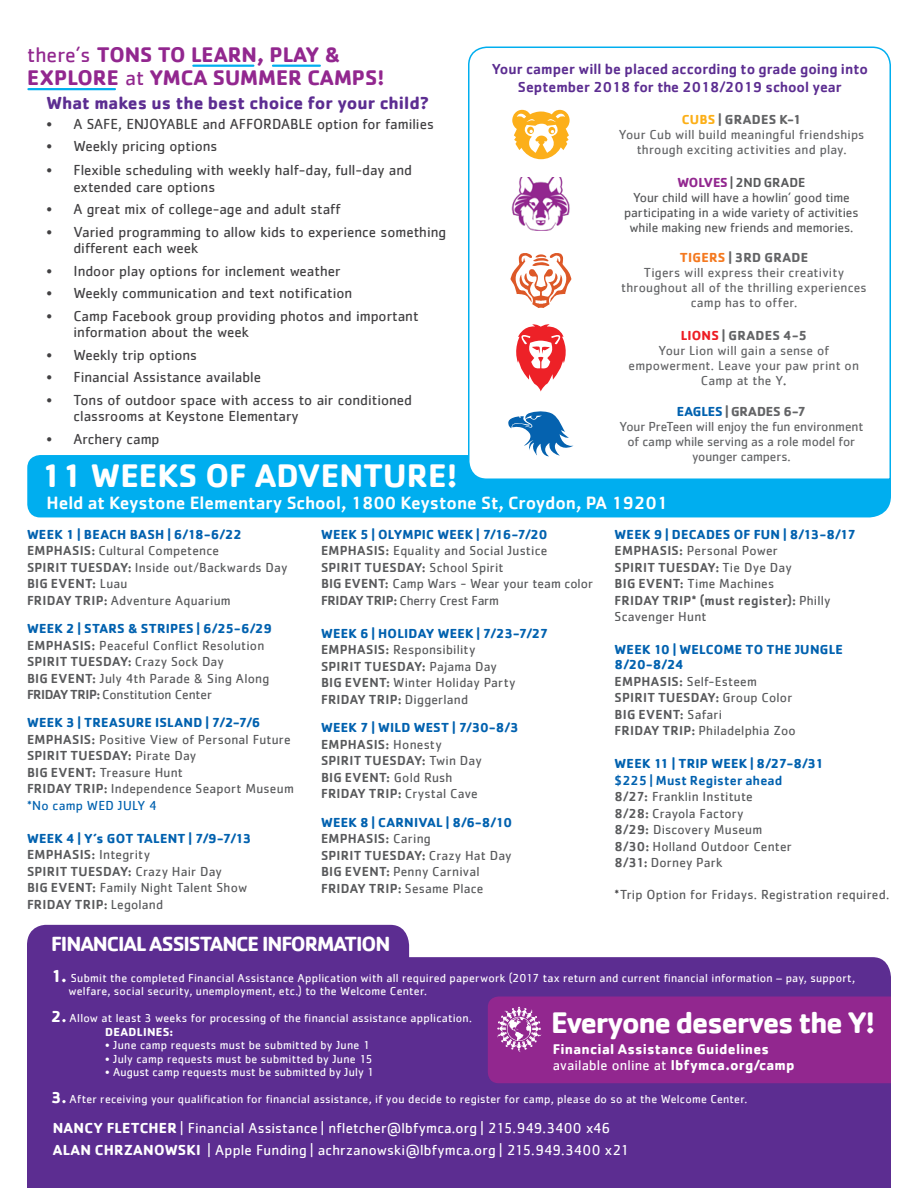
<style>
.page{position:relative;width:918px;height:1188px;background:#fff}
.page>*{position:absolute;margin:0;border:0;box-sizing:border-box;transform-origin:0 0}
.t1{font:700 33.75px "Cachet";color:#fff}
.t2{font:700 30.75px "Cachet";letter-spacing:-.05em;color:#fff}
.t3{font:700 21.9px/23.2px "Cachet";color:#92278f}
.t4{font:700 21.15px "Cachet";letter-spacing:-.05em;color:#fff}
.t5{font:500 18.45px "Cachet";color:#fff}
.t6{font:700 18px "Cachet";color:#5c2d91}
.t7{font:15px/16.5px "Cachet";color:#414042}
.t8{font:15px/22.4px "Cachet";letter-spacing:.01em;color:#fff}
.t9{font:500 15px/18px "Cachet";color:#5c2d91;text-align:center}
.t10{font:700 14.55px/16.4px "Cachet";letter-spacing:.015em;color:#fff}
.t11{font:13.5px/16.5px "Cachet";letter-spacing:.01em;color:#58595b}
.t12{font:500 13.5px/16.5px "Cachet";letter-spacing:.02em;color:#58595b}
.t13{font:13.5px/15px "Cachet";letter-spacing:.01em;color:#636466;text-align:center}
.t14{font:13.5px/15px "Cachet";letter-spacing:-.01em;color:#58595b;text-align:center}
.t15{font:13.5px/15px "Cachet";letter-spacing:-.01em;color:#636466;text-align:center}
.t16{font:700 13.5px/15px "Cachet";letter-spacing:.02em;color:#0061af}
.t17{font:12px/13.5px "Cachet";letter-spacing:.02em;color:#fff}
.s1{font-weight:400}
.s2{font-weight:700;color:#fcaf17}
.s3{font-weight:700}
.s4{font-weight:700;color:#92278f}
.s5{font-weight:500}
.s6{font-weight:700;color:#f47920}
.s7{font-weight:700;color:#ed1d24}
.s8{font-size:16.5px}
.s9{font-weight:700;color:#0061af}
.s10{color:#0061af}
.s11{font-weight:500;color:#0061af}
.s12{color:#414042}
.s13{font-weight:700;font-size:18px}
.s14{font-weight:700;font-size:16.5px}
</style>
<div class="page">
<div style="left:27px;top:455px;width:864px;height:62px;background:#00aeef"></div>
<svg style="left:467px;top:46px;width:424px;height:435px"></svg>
<svg style="left:512px;top:110px;width:58px;height:49px"></svg>
<svg style="left:510px;top:252px;width:62px;height:56px"></svg>
<svg style="left:508px;top:410px;width:66px;height:47px"></svg>
<svg style="left:513px;top:324px;width:56px;height:68px"></svg>
<hr style="left:602px;top:246px;width:283px;height:1px;background:#fff">
<img style="left:510px;top:178px;width:62px;height:53px">
<hr style="left:193px;top:65px;width:60px;height:2px;background:#00aeef">
<hr style="left:273px;top:65px;width:47px;height:2px;background:#00aeef">
<hr style="left:28px;top:88px;width:87px;height:2px;background:#00aeef">
<svg style="left:27px;top:925px;width:864px;height:263px;background:#693e9a"></svg>
<div style="left:488px;top:997px;width:403px;height:86px;background:#92278f"></div>
<h3 class="t3" style="left:27px;top:42px;width:359px"><span class="s1">there’s</span> TONS TO LEARN, PLAY &amp;<br>EXPLORE <span class="s1">at</span> YMCA SUMMER CAMPS!</h3>
<p class="t9" style="left:492px;top:59px;width:378px">Your camper will be placed according to grade going into<br>September 2018 for the 2018/2019 school year</p>
<p class="t13" style="left:619px;top:112px;width:247px"><span class="s2">CUBS</span> <span class="s3">| GRADES K-1<br></span>Your Cub will build meaningful friendships through exciting activities and play.</p>
<h3 class="t6" style="left:46px;top:91px;width:384px">What makes us the best choice for your child?</h3>
<p class="t7" style="left:46px;top:115px;width:389px">• A SAFE, ENJOYABLE and AFFORDABLE option for families</p>
<p class="t7" style="left:46px;top:138px;width:172px">• Weekly pricing options</p>
<p class="t7" style="left:74px;top:162px;width:340px;text-indent:-27px">• Flexible scheduling with weekly half-day, full-day and extended care options</p>
<p class="t7" style="left:46px;top:201px;width:296px">• A great mix of college-age and adult staff</p>
<p class="t7" style="left:74px;top:223px;width:374px;text-indent:-27px">• Varied programming to allow kids to experience something different each week</p>
<p class="t7" style="left:46px;top:262px;width:296px">• Indoor play options for inclement weather</p>
<p class="t7" style="left:46px;top:285px;width:307px">• Weekly communication and text notification</p>
<p class="t7" style="left:74px;top:307px;width:347px;text-indent:-27px">• Camp Facebook group providing photos and important information about the week</p>
<p class="t7" style="left:46px;top:346px;width:152px">• Weekly trip options</p>
<p class="t7" style="left:46px;top:369px;width:216px">• Financial Assistance available</p>
<p class="t7" style="left:74px;top:391px;width:340px;text-indent:-27px">• Tons of outdoor space with access to air conditioned classrooms at Keystone Elementary</p>
<p class="t7" style="left:46px;top:430px;width:115px">• Archery camp</p>
<p class="t14" style="left:624px;top:175px;width:236px"><span class="s4">WOLVES</span> <span class="s5">| 2ND GRADE<br></span>Your child will have a howlin’ good time participating in a wide variety of activities while making new friends and memories.</p>
<p class="t13" style="left:621px;top:250px;width:247px"><span class="s6">TIGERS</span> <span class="s3">| 3RD GRADE<br></span>Tigers will express their creativity throughout all of the thrilling experiences camp has to offer.</p>
<p class="t13" style="left:629px;top:328px;width:232px"><span class="s7">LIONS</span> <span class="s3">| GRADES 4-5<br></span>Your Lion will gain a sense of empowerment. Leave your paw print on<br>Camp at the Y<span class="s8">.</span></p>
<p class="t15" style="left:619px;top:404px;width:245px"><span class="s9">EAGLES</span> <span class="s3">| GRADES 6-7<br></span>Your PreTeen will enjoy the fun environment of camp while serving as a role model for younger campers.</p>
<h1 class="t1" style="left:41px;top:453px;width:418px">11 WEEKS OF ADVENTURE!</h1>
<h3 class="t5" style="left:46px;top:492px;width:623px">Held at Keystone Elementary School, 1800 Keystone St, Croydon, PA 19201</h3>
<p class="t11" style="left:27px;top:526px;width:262px"><span class="s9">WEEK 1 | BEACH BASH | 6/18-6/22<br></span><span class="s5">EMPHASIS:</span> Cultural Competence<br><span class="s5">SPIRIT TUESDAY:</span> Inside out/Backwards Day<br><span class="s5">BIG EVENT:</span> Luau<br><span class="s5">FRIDAY TRIP:</span> Adventure Aquarium</p>
<p class="t11" style="left:27px;top:620px;width:247px"><span class="s9">WEEK 2 | STARS &amp; STRIPES | 6/25-6/29<br></span><span class="s5">EMPHASIS:</span> Peaceful Conflict Resolution <span class="s5">SPIRIT TUESDAY:</span> Crazy Sock Day<br><span class="s5">BIG EVENT:</span> July 4th Parade &amp; Sing Along <span class="s5">FRIDAY TRIP:</span> Constitution Center</p>
<p class="t11" style="left:27px;top:714px;width:268px"><span class="s9">WEEK 3 | TREASURE ISLAND | 7/2-7/6<br></span><span class="s5">EMPHASIS:</span> Positive View of Personal Future<br><span class="s5">SPIRIT TUESDAY:</span> Pirate Day<br><span class="s5">BIG EVENT:</span> Treasure Hunt<br><span class="s5">FRIDAY TRIP:</span> Independence Seaport Museum <span class="s10">*No camp WED JULY 4</span></p>
<p class="t11" style="left:27px;top:830px;width:226px"><span class="s9">WEEK 4 | Y’s GOT TALENT | 7/9-7/13<br></span><span class="s5">EMPHASIS:</span> Integrity<br><span class="s5">SPIRIT TUESDAY:</span> Crazy Hair Day<br><span class="s5">BIG EVENT:</span> Family Night Talent Show<br><span class="s5">FRIDAY TRIP:</span> Legoland</p>
<p class="t12" style="left:615px;top:526px;width:243px"><span class="s9">WEEK 9 | DECADES OF FUN | 8/13-8/17<br></span>EMPHASIS: <span class="s1">Personal Power<br></span>SPIRIT TUESDAY: <span class="s1">Tie Dye Day<br></span>BIG EVENT: <span class="s1">Time Machines<br></span>FRIDAY TRIP* (must register): <span class="s1">Philly<br>Scavenger Hunt</span></p>
<p class="t16" style="left:615px;top:642px;width:230px">WEEK 10 | WELCOME TO THE JUNGLE<br>8/20-8/24</p>
<p class="t12" style="left:615px;top:673px;width:183px">EMPHASIS: <span class="s1">Self-Esteem<br></span>SPIRIT TUESDAY: <span class="s1">Group Color<br></span>BIG EVENT: <span class="s1">Safari<br></span>FRIDAY TRIP: <span class="s1">Philadelphia Zoo</span></p>
<p class="t16" style="left:615px;top:756px;width:211px">WEEK 11 | TRIP WEEK | 8/27-8/31</p>
<p class="t11" style="left:615px;top:772px;width:179px"><span class="s11">$225 | Must Register ahead<br></span><span class="s5">8/27:</span> Franklin Institute<br><span class="s5">8/28:</span> Crayola Factory<br><span class="s5">8/29:</span> Discovery Museum<br><span class="s5">8/30:</span> Holland Outdoor Center<br><span class="s5">8/31:</span> Dorney Park</p>
<p class="t11" style="left:615px;top:886px;width:276px"><span class="s12">*</span>Trip Option for Fridays. Registration required.</p>
<p class="t11" style="left:321px;top:526px;width:274px"><span class="s9">WEEK 5 | OLYMPIC WEEK | 7/16-7/20<br></span><span class="s5">EMPHASIS:</span> Equality and Social Justice<br><span class="s5">SPIRIT TUESDAY:</span> School Spirit<br><span class="s5">BIG EVENT:</span> Camp Wars - Wear your team color <span class="s5">FRIDAY TRIP:</span> Cherry Crest Farm</p>
<p class="t11" style="left:321px;top:625px;width:229px"><span class="s9">WEEK 6 | HOLIDAY WEEK | 7/23-7/27<br></span><span class="s5">EMPHASIS:</span> Responsibility<br><span class="s5">SPIRIT TUESDAY:</span> Pajama Day<br><span class="s5">BIG EVENT:</span> Winter Holiday Party<br><span class="s5">FRIDAY TRIP:</span> Diggerland</p>
<p class="t12" style="left:321px;top:719px;width:199px"><span class="s9">WEEK 7 | WILD WEST | 7/30-8/3<br></span>EMPHASIS: <span class="s1">Honesty<br></span>SPIRIT TUESDAY: <span class="s1">Twin Day<br></span>BIG EVENT: <span class="s1">Gold Rush<br></span>FRIDAY TRIP: <span class="s1">Crystal Cave</span></p>
<p class="t12" style="left:321px;top:814px;width:193px"><span class="s9">WEEK 8 | CARNIVAL | 8/6-8/10<br></span>EMPHASIS: <span class="s1">Caring<br></span>SPIRIT TUESDAY: <span class="s1">Crazy Hat Day<br></span>BIG EVENT: <span class="s1">Penny Carnival<br></span>FRIDAY TRIP: <span class="s1">Sesame Place</span></p>
<h3 class="t4" style="left:51px;top:930px;width:341px">FINANCIAL ASSISTANCE INFORMATION</h3>
<p class="t17" style="left:68px;top:971px;width:788px;text-indent:-17px"><span class="s13">1.</span> Submit the completed Financial Assistance Application with all required paperwork (2017 tax return and current financial information – pay, support, welfare, social security, unemployment, etc.) to the Welcome Center.</p>
<p class="t17" style="left:105px;top:1011px;width:368px;text-indent:-54px"><span class="s14">2.</span> Allow at least 3 weeks for processing of the financial assistance application.<br><span class="s3">DEADLINES:</span></p>
<p class="t17" style="left:105px;top:1038px;width:266px">• June camp requests must be submitted by June 1</p>
<p class="t17" style="left:105px;top:1052px;width:269px">• July camp requests must be submitted by June 15</p>
<p class="t17" style="left:105px;top:1065px;width:270px">• August camp requests must be submitted by July 1</p>
<p class="t17" style="left:51px;top:1092px;width:698px"><span class="s14">3.</span> After receiving your qualification for financial assistance, if you decide to register for camp, please do so at the Welcome Center.</p>
<h2 class="t2" style="left:551px;top:1002px;width:325px">Everyone deserves the Y!</h2>
<p class="t10" style="left:553px;top:1040px;width:243px">Financial Assistance Guidelines <span class="s1">available online at</span> lbfymca.org/camp</p>
<p class="t8" style="left:53px;top:1117px;width:578px"><span class="s3">NANCY FLETCHER</span> | Financial Assistance | nfletcher@lbfymca.org | 215.949.3400 x46<br><span class="s3">ALAN CHRZANOWSKI</span> | Apple Funding | achrzanowski@lbfymca.org | 215.949.3400 x21</p>
</div>
